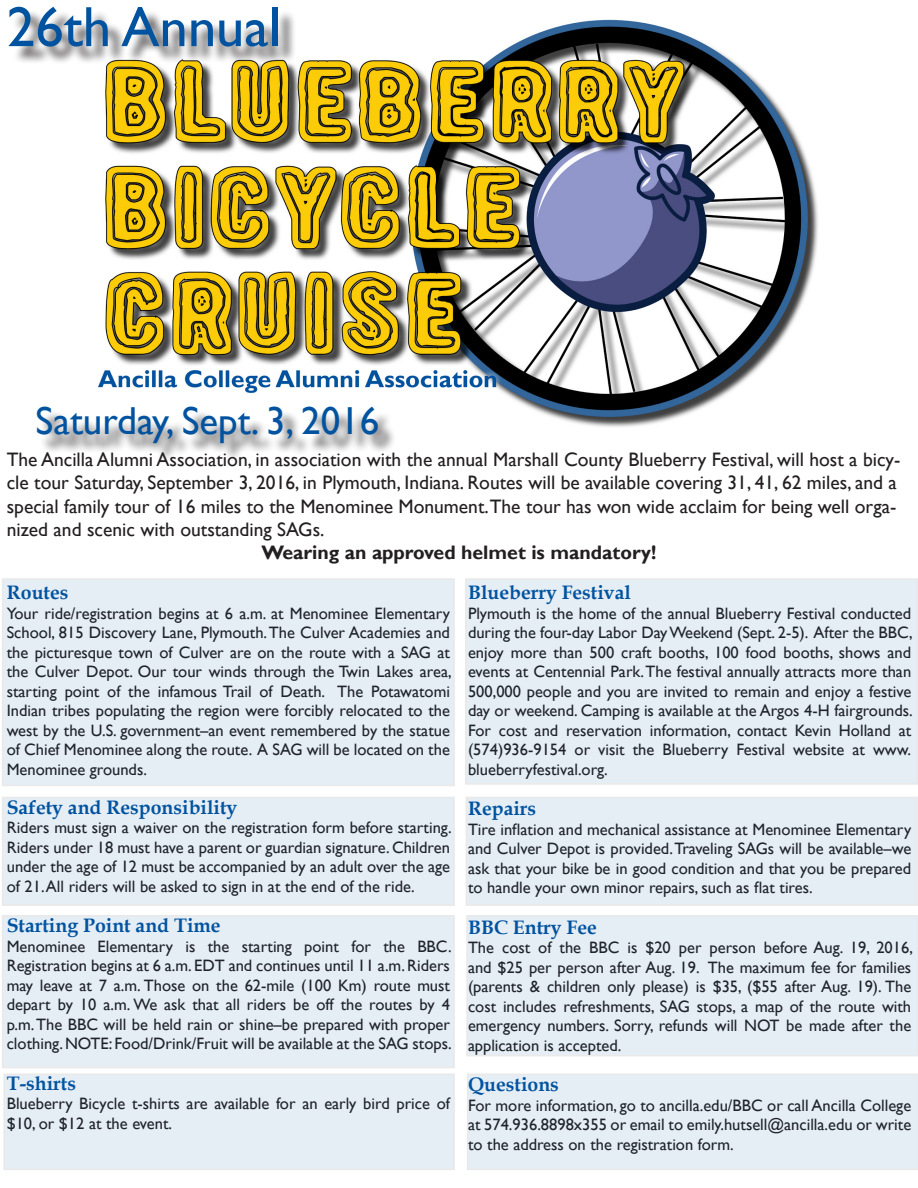
<style>
.page{position:relative;width:918px;height:1188px;background:#fff}
.page>*{position:absolute;margin:0;border:0;box-sizing:border-box;transform-origin:0 0}
.t1{font:57px "Gill Sans";color:#0153a0}
.t2{font:39px "Gill Sans";color:#0153a0}
.t3{font:19.5px/23.4px "Gill Sans";color:#231f20}
.t4{font:700 19.5px "Book Antiqua";color:#0153a0}
.t5{font:700 19.5px "Gill Sans";color:#231f20}
.t6{font:18px "Minion Pro";color:#231f20}
.THIS{font:16.5px/19.5px "Gill Sans";color:#231f20;text-align:justify}
.parg2{font:16.5px/19.5px "Gill Sans";color:#231f20;text-align:justify}
</style>
<div class="page">
<div style="left:4px;top:1074px;width:450px;height:95px;background:#e6eef5"></div>
<div style="left:3px;top:579px;width:451px;height:206px;background:#e6eef5"></div>
<div style="left:466px;top:579px;width:451px;height:205px;background:#e6eef5"></div>
<div style="left:466px;top:797px;width:451px;height:108px;background:#e6eef5"></div>
<img style="left:98px;top:19px;width:720px;height:408px">
<div style="left:12px;top:9px;width:284px;height:56px;background:#231f20;opacity:.75"></div>
<div style="left:40px;top:410px;width:356px;height:52px;background:#231f20;opacity:.75"></div>
<div style="left:3px;top:916px;width:451px;height:152px;background:#e6eef5"></div>
<div style="left:467px;top:916px;width:451px;height:140px;background:#e6eef5"></div>
<div style="left:3px;top:797px;width:451px;height:108px;background:#e6eef5"></div>
<div style="left:467px;top:1074px;width:451px;height:96px;background:#e6eef5"></div>
<p class="t1" style="left:7px;top:-6px;width:276px">26th Annual</p>
<p class="t2" style="left:35px;top:399px;width:345px">Saturday, Sept. 3, 2016</p>
<p class="t3" style="left:7px;top:448px;width:895px">The Ancilla Alumni Association, in association with the annual Marshall County Blueberry Festival, will host a bicy&shy;cle tour Saturday, September 3, 2016, in Plymouth, Indiana. Routes will be available covering 31, 41, 62 miles, and a special family tour of 16 miles to the Menominee Monument.The tour has won wide acclaim for being well orga&shy;nized and scenic with outstanding SAGs.</p>
<p class="t5" style="left:261px;top:541px;width:397px">Wearing an approved helmet is mandatory!</p>
<p class="t4" style="left:7px;top:579px;width:63px">Routes</p>
<p class="parg2" style="left:7px;top:604px;width:446px">Your ride/registration begins at 6 a.m. at Menominee Elementary School, 815 Discovery Lane, Plymouth. The Culver Academies and the picturesque town of Culver are on the route with a SAG at the Culver Depot. Our tour winds through the Twin Lakes area, starting point of the infamous Trail of Death. The Potawatomi Indian tribes populating the region were forcibly relocated to the west by the U.S. government–an event remembered by the statue of Chief Menominee along the route. A SAG will be located on the Menominee grounds.</p>
<p class="t4" style="left:7px;top:794px;width:232px">Safety and Responsibility</p>
<p class="THIS" style="left:7px;top:818px;width:446px">Riders must sign a waiver on the registration form before starting.<br>Riders under 18 must have a parent or guardian signature. Children under the age of 12 must be accompanied by an adult over the age of 21. All riders will be asked to sign in at the end of the ride.</p>
<p class="t4" style="left:7px;top:912px;width:215px">Starting Point and Time</p>
<p class="THIS" style="left:7px;top:937px;width:446px">Menominee Elementary is the starting point for the BBC.<br>Registration begins at 6 a.m. EDT and continues until 11 a.m. Riders may leave at 7 a.m. Those on the 62-mile (100 Km) route must depart by 10 a.m. We ask that all riders be off the routes by 4 p.m. The BBC will be held rain or shine–be prepared with proper clothing. NOTE: Food/Drink/Fruit will be available at the SAG stops.</p>
<p class="t4" style="left:7px;top:1070px;width:71px">T-shirts</p>
<p class="THIS" style="left:7px;top:1094px;width:445px">Blueberry Bicycle t-shirts are available for an early bird price of $10, or $12 at the event.</p>
<p class="t4" style="left:468px;top:579px;width:165px">Blueberry Festival</p>
<p class="THIS" style="left:468px;top:604px;width:446px">Plymouth is the home of the annual Blueberry Festival conducted during the four-day Labor Day Weekend (Sept. 2-5). After the BBC, enjoy more than 500 craft booths, 100 food booths, shows and events at Centennial Park. The festival annually attracts more than 500,000 people and you are invited to remain and enjoy a festive day or weekend. Camping is available at the Argos 4-H fairgrounds.<br>For cost and reservation information, contact Kevin Holland at (574)936-9154 or visit the Blueberry Festival website at www. blueberryfestival.org.</p>
<p class="t4" style="left:468px;top:795px;width:70px">Repairs</p>
<p class="THIS" style="left:468px;top:820px;width:445px">Tire inflation and mechanical assistance at Menominee Elementary and Culver Depot is provided. Traveling SAGs will be available–we ask that your bike be in good condition and that you be prepared to handle your own minor repairs, such as flat tires.</p>
<p class="t4" style="left:468px;top:914px;width:130px">BBC Entry Fee</p>
<p class="THIS" style="left:468px;top:938px;width:446px">The cost of the BBC is $20 per person before Aug. 19, 2016, and $25 per person after Aug. 19. The maximum fee for families (parents &amp; children only please) is $35, ($55 after Aug. 19). The cost includes refreshments, SAG stops, a map of the route with emergency numbers. Sorry, refunds will NOT be made after the application is accepted.</p>
<p class="t4" style="left:468px;top:1071px;width:92px">Questions</p>
<p class="THIS" style="left:468px;top:1096px;width:445px">For more information, go to ancilla.edu/BBC or call Ancilla College at 574.936.8898x355 or email to emily.hutsell@ancilla.edu or write to the address on the registration form.</p>
<p class="t6" style="left:467px;top:793px;width:6px">‘</p>
</div>
